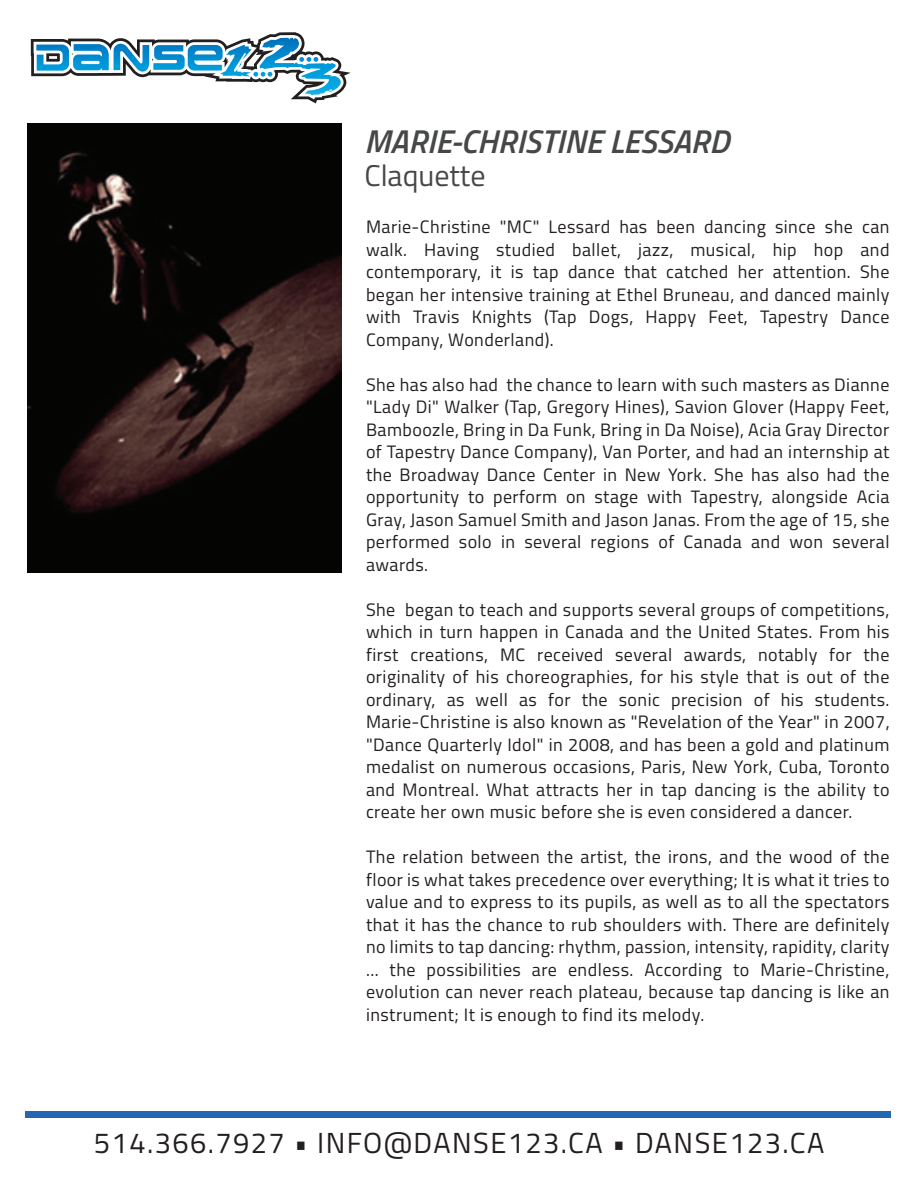
<style>
.page{position:relative;width:918px;height:1188px;background:#fff}
.page>*{position:absolute;margin:0;border:0;box-sizing:border-box;transform-origin:0 0}
.t1{font:italic 600 33px "Titillium Web";color:#464747}
.t2{font:30px "Titillium Web";color:#464747}
.t3{font:28.95px "Titillium";letter-spacing:.05em;color:#231f20}
.t4{font:18px/22.5px "Titillium Web";letter-spacing:.025em;color:#231f20;text-align:justify}
</style>
<div class="page">
<svg style="left:31px;top:32px;width:320px;height:71px"></svg>
<div style="left:26px;top:1111px;width:865px;height:7px;background:#2366b2"></div>
<img style="left:27px;top:123px;width:315px;height:450px">
<h1 class="t1" style="left:364px;top:117px;width:367px">MARIE-CHRISTINE LESSARD</h1>
<h2 class="t2" style="left:364px;top:154px;width:123px">Claquette</h2>
<p class="t4" style="left:366px;top:215px;width:525px">Marie-Christine "MC" Lessard has been dancing since she can walk. Having studied ballet, jazz, musical, hip hop and contemporary, it is tap dance that catched her attention. She began her intensive training at Ethel Bruneau, and danced mainly with Travis Knights (Tap Dogs, Happy Feet, Tapestry Dance Company, Wonderland).</p>
<p class="t4" style="left:366px;top:373px;width:525px">She has also had the chance to learn with such masters as Dianne "Lady Di" Walker (Tap, Gregory Hines), Savion Glover (Happy Feet, Bamboozle, Bring in Da Funk, Bring in Da Noise), Acia Gray Director of Tapestry Dance Company), Van Porter, and had an internship at the Broadway Dance Center in New York. She has also had the opportunity to perform on stage with Tapestry, alongside Acia Gray, Jason Samuel Smith and Jason Janas. From the age of 15, she performed solo in several regions of Canada and won several awards.</p>
<p class="t4" style="left:366px;top:598px;width:525px">She began to teach and supports several groups of competitions, which in turn happen in Canada and the United States. From his first creations, MC received several awards, notably for the originality of his choreographies, for his style that is out of the ordinary, as well as for the sonic precision of his students.<br>Marie-Christine is also known as "Revelation of the Year" in 2007, "Dance Quarterly Idol" in 2008, and has been a gold and platinum medalist on numerous occasions, Paris, New York, Cuba, Toronto and Montreal. What attracts her in tap dancing is the ability to create her own music before she is even considered a dancer.</p>
<p class="t4" style="left:366px;top:845px;width:525px">The relation between the artist, the irons, and the wood of the floor is what takes precedence over everything; It is what it tries to value and to express to its pupils, as well as to all the spectators that it has the chance to rub shoulders with. There are definitely no limits to tap dancing: rhythm, passion, intensity, rapidity, clarity ... the possibilities are endless. According to Marie-Christine, evolution can never reach plateau, because tap dancing is like an instrument; It is enough to find its melody.</p>
<h3 class="t3" style="left:94px;top:1122px;width:732px">514.366.7927 • INFO@DANSE123.CA • DANSE123.CA</h3>
</div>
